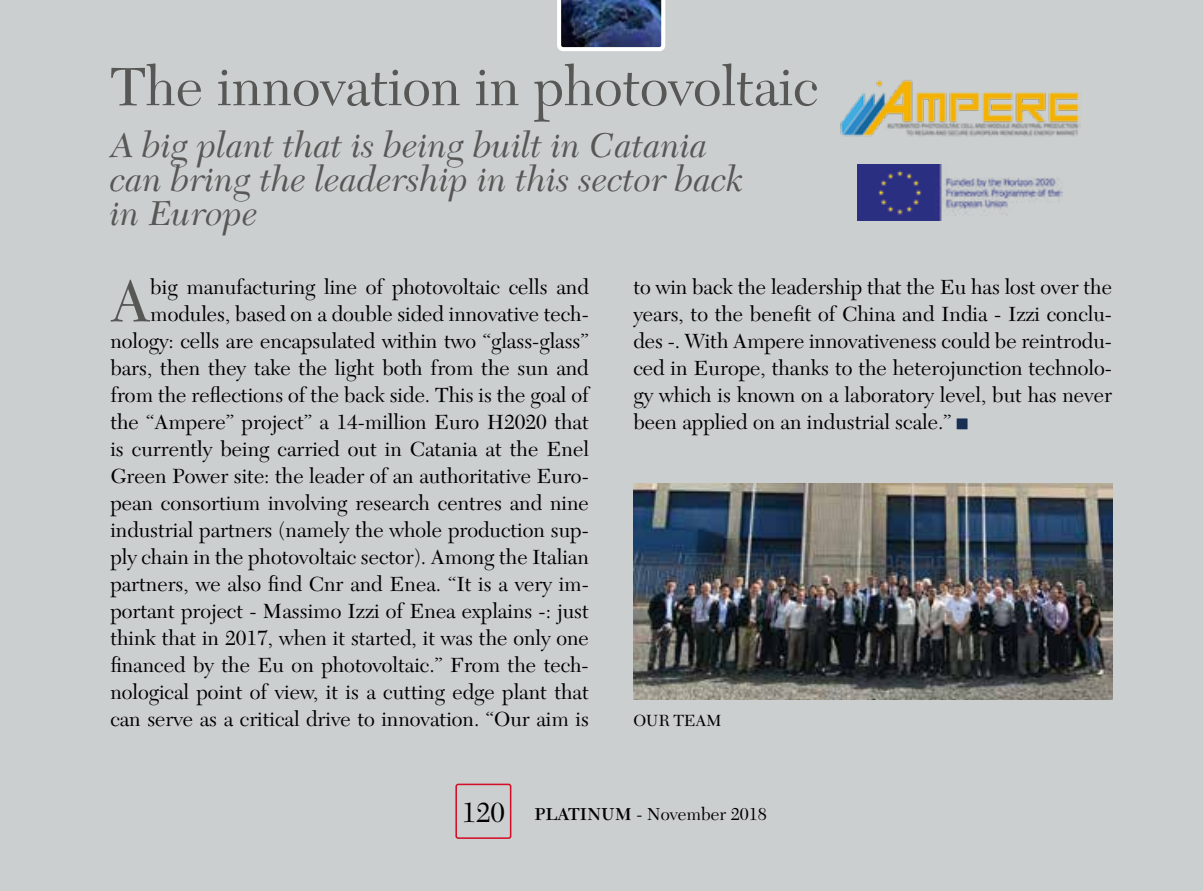
<style>
.page{position:relative;width:1203px;height:891px;background:#cccfd0}
.page>*{position:absolute;margin:0;border:0;box-sizing:border-box;transform-origin:0 0}
.t1{font:61.65px "New Caledonia LT Std";color:#575756}
.t2{font:56.25px "New Caledonia LT Std";color:#575756}
.t3{font:italic 36px/33.8px "New Caledonia LT Std";color:#575756}
.t4{font:21.38px/27px "New Caledonia LT Std";color:#000;text-align:right}
.t5{font:18px "New Caledonia LT Std";color:#000}
.t6{font:16.88px "New Caledonia LT Std";letter-spacing:-.02em;color:#000}
.s1{font-size:29.03px}
.s2{font-weight:600}
</style>
<div class="page">
<div style="left:455px;top:783px;width:56px;height:56px;border:2px solid #d40d27;border-radius:2px"></div>
<svg style="left:557px;top:0;width:108px;height:51px;background:#47577a"></svg>
<div style="left:956px;top:418px;width:11px;height:11px;background:#183054"></div>
<img style="left:857px;top:165px;width:205px;height:56px">
<img style="left:840px;top:80px;width:240px;height:57px">
<img style="left:633px;top:483px;width:479px;height:216px">
<h2 class="t2" style="left:110px;top:54px;width:709px">The innovation in photovoltaic</h2>
<h3 class="t3" style="left:110px;top:129px;width:635px">A big plant that is being built in Catania can bring the leadership in this sector back in Europe</h3>
<p class="t4" style="left:110px;top:274px;width:480px">big manufacturing line of photovoltaic cells and modules, based on a double sided innovative tech&shy;nology: cells are encapsulated within two “glass-glass” bars, then they take the light both from the sun and from the reflections of the back side. This is the goal of the “Ampere” project” a 14-million Euro H2020 that is currently being carried out in Catania at the Enel Green Power site: the leader of an authoritative Euro&shy;pean consortium involving research centres and nine industrial partners (namely the whole production sup&shy;ply chain in the photovoltaic sector). Among the Italian partners, we also find Cnr and Enea. “It is a very im&shy;portant project - Massimo Izzi of Enea explains -: just think that in 2017, when it started, it was the only one financed by the Eu on photovoltaic.” From the tech&shy;nological point of view, it is a cutting edge plant that can serve as a critical drive to innovation. “Our aim is</p>
<p class="t4" style="left:633px;top:274px;width:480px;text-align:justify">to win back the leadership that the Eu has lost over the years, to the benefit of China and India - Izzi conclu&shy;des -. With Ampere innovativeness could be reintrodu&shy;ced in Europe, thanks to the heterojunction technolo&shy;gy which is known on a laboratory level, but has never been applied on an industrial scale.”</p>
<h1 class="t1" style="left:110px;top:265px;width:41px">A</h1>
<p class="t6" style="left:633px;top:711px;width:90px">OUR TEAM</p>
<p class="t5" style="left:462px;top:803px;width:306px"><span class="s1">120</span> <span class="s2">PLATINUM</span> - November 2018</p>
</div>
